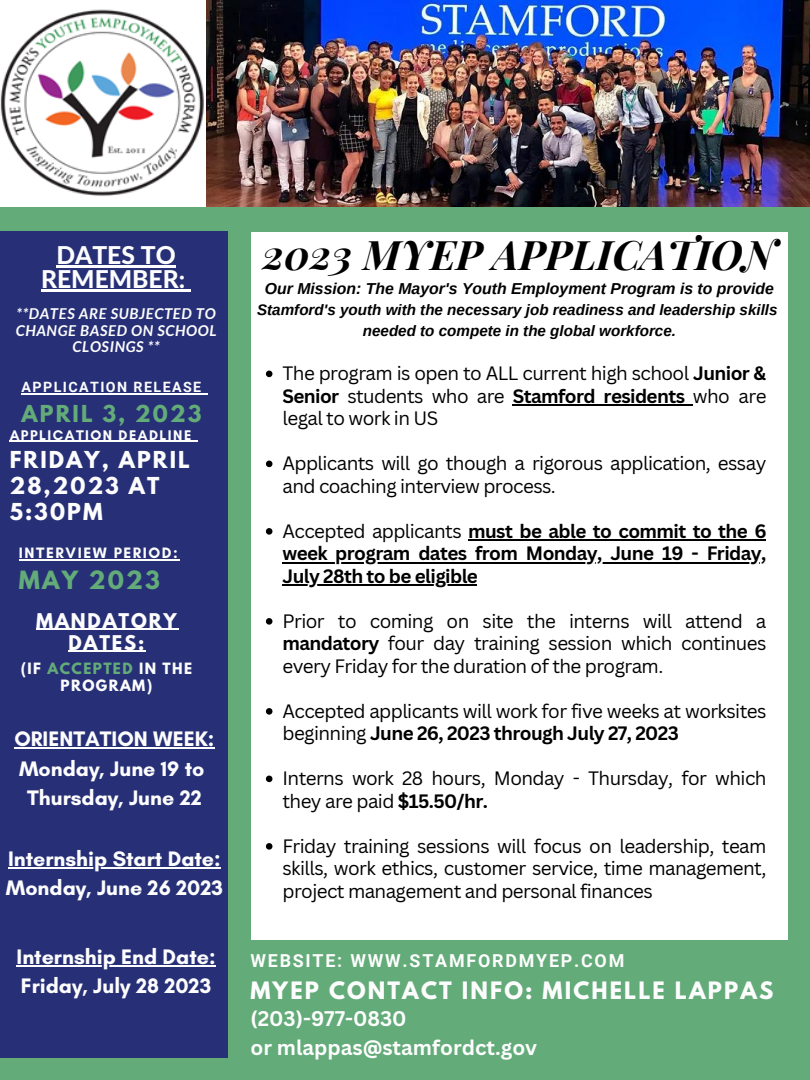
<style>
.page{position:relative;width:810px;height:1080px;background:#fff}
.page>*{position:absolute;margin:0;border:0;box-sizing:border-box;transform-origin:0 0}
.t1{font:italic 700 40.81px "Playfair Display";color:#000}
.t2{font:800 24.62px/24.4px "Lato Latin";color:#fdfdfd;text-align:center}
.t3{font:700 22.25px "League Spartan";letter-spacing:.1em;color:#63ab79}
.t4{font:700 21.38px/29.5px "Glacial Indifference";color:#fdfdfd}
.t5{font:700 21.25px "League Spartan";letter-spacing:.1em;color:#fdfdfd}
.t6{font:700 20.69px/25.8px "League Spartan";letter-spacing:.1em;color:#fdfdfd}
.t7{font:700 20.69px "League Spartan";letter-spacing:.1em;color:#63ab79}
.t8{font:700 20.62px/28.6px "Canva Sans";color:#fdfdfd}
.t9{font:18.88px/22.5px "Canva Sans";letter-spacing:-.03em;color:#000;text-align:justify}
.t10{font:700 18.88px/22.5px "Canva Sans";letter-spacing:-.03em;color:#000;text-align:justify}
.t11{font:700 18px/22px "League Spartan";letter-spacing:.1em;color:#fdfdfd;text-align:center}
.t12{font:700 17.88px "Roboto";letter-spacing:.1em;color:#fdfdfd}
.t13{font:italic 700 15.81px "Arimo";color:#000}
.t14{font:700 15.38px "Glacial Indifference";letter-spacing:.1em;color:#fdfdfd}
.t15{font:italic 700 15.19px/20.6px "Arimo";color:#000;text-align:center}
.t16{font:italic 700 14.94px/16.2px "Lato";letter-spacing:.045em;color:#fdfdfd;text-align:center}
.t17{font:700 14.25px "Glacial Indifference";letter-spacing:.1em;color:#fdfdfd}
.t18{font:700 14.25px "Roboto";letter-spacing:.1em;color:#fdfdfd}
.t19{font:700 13.81px/16.9px "League Spartan";letter-spacing:.1em;color:#fdfdfd;text-align:center}
.s1{color:#63ab79}
.s2{font-weight:700}
.s3{font-weight:400}
</style>
<div class="page">
<div style="left:0;top:213px;width:250px;height:867px;background:#63ab79"></div>
<div style="left:0;top:0;width:810px;height:231px;background:#63ab79"></div>
<img style="left:0;top:0;width:810px;height:206px">
<div style="left:0;top:231px;width:228px;height:849px;background:#273076"></div>
<svg style="left:266px;top:371px;width:6px;height:6px"></svg>
<hr style="left:513px;top:404px;width:180px;height:2px;background:#000">
<svg style="left:266px;top:461px;width:6px;height:6px"></svg>
<svg style="left:266px;top:528px;width:6px;height:7px"></svg>
<hr style="left:468px;top:539px;width:298px;height:2px;background:#000">
<hr style="left:283px;top:562px;width:64px;height:2px;background:#000">
<hr style="left:347px;top:562px;width:419px;height:2px;background:#000">
<hr style="left:283px;top:584px;width:194px;height:2px;background:#000">
<svg style="left:266px;top:618px;width:6px;height:7px"></svg>
<svg style="left:266px;top:708px;width:6px;height:7px"></svg>
<svg style="left:266px;top:776px;width:6px;height:6px"></svg>
<svg style="left:266px;top:843px;width:6px;height:7px"></svg>
<div style="left:788px;top:213px;width:22px;height:867px;background:#63ab79"></div>
<div style="left:0;top:1059px;width:810px;height:21px;background:#63ab79"></div>
<hr style="left:56px;top:265px;width:120px;height:2px;background:#fdfdfd">
<hr style="left:41px;top:290px;width:144px;height:2px;background:#fdfdfd">
<svg style="left:185px;top:290px;width:6px;height:2px"></svg>
<hr style="left:10px;top:440px;width:183px;height:2px;background:#fdfdfd">
<hr style="left:22px;top:393px;width:181px;height:2px;background:#fdfdfd">
<hr style="left:19px;top:559px;width:160px;height:1px;background:#fdfdfd">
<hr style="left:36px;top:629px;width:142px;height:1px;background:#fdfdfd">
<hr style="left:68px;top:651px;width:78px;height:1px;background:#fdfdfd">
<hr style="left:14px;top:747px;width:200px;height:2px;background:#fdfdfd">
<hr style="left:8px;top:867px;width:213px;height:2px;background:#fdfdfd">
<hr style="left:17px;top:965px;width:199px;height:2px;background:#fdfdfd">
<div style="left:229px;top:940px;width:581px;height:140px;background:#63ab79"></div>
<h2 class="t2" style="left:41px;top:244px;width:146px">DATES TO<br>REMEMBER:</h2>
<p class="t16" style="left:16px;top:306px;width:202px">**DATES ARE SUBJECTED TO<br>CHANGE BASED ON SCHOOL<br>CLOSINGS **</p>
<p class="t18" style="left:22px;top:379px;width:181px">APPLICATION RELEASE</p>
<p class="t7" style="left:22px;top:404px;width:181px">APRIL 3, 2023</p>
<p class="t17" style="left:10px;top:426px;width:183px">APPLICATION DEADLINE</p>
<p class="t6" style="left:10px;top:450px;width:182px">FRIDAY, APRIL<br>28,2023 AT<br>5:30PM</p>
<p class="t14" style="left:19px;top:543px;width:160px">INTERVIEW PERIOD:</p>
<p class="t3" style="left:19px;top:569px;width:143px">MAY 2023</p>
<p class="t11" style="left:36px;top:612px;width:142px">MANDATORY<br>DATES:</p>
<p class="t19" style="left:21px;top:662px;width:173px">(IF <span class="s1">ACCEPTED</span> IN THE<br>PROGRAM)</p>
<p class="t4" style="left:14px;top:724px;width:202px;text-align:center">ORIENTATION WEEK:<br>Monday, June 19 to<br>Thursday, June 22</p>
<p class="t4" style="left:6px;top:844px;width:219px">Internship Start Date:<br>Monday, June 26 2023</p>
<p class="t4" style="left:17px;top:941px;width:201px">Internship End Date:<br>Friday, July 28 2023</p>
<h1 class="t1" style="left:263px;top:226px;width:515px">2023 MYEP APPLICATION</h1>
<p class="t13" style="left:265px;top:280px;width:511px">Our Mission: The Mayor's Youth Employment Program is to provide</p>
<p class="t15" style="left:257px;top:299px;width:522px">Stamford's youth with the necessary job readiness and leadership skills needed to compete in the global workforce.</p>
<p class="t9" style="left:283px;top:362px;width:485px">The program is open to ALL current high school <span class="s2">Junior &amp; Senior</span> students who are <span class="s2">Stamford residents</span> who are legal to work in US</p>
<p class="t9" style="left:283px;top:452px;width:485px">Applicants will go though a rigorous application, essay and coaching interview process.</p>
<p class="t10" style="left:283px;top:519px;width:486px"><span class="s3">Accepted applicants</span> must be able to commit to the 6 week program dates from Monday, June 19 - Friday, July 28th to be eligible</p>
<p class="t9" style="left:283px;top:609px;width:485px">Prior to coming on site the interns will attend a <span class="s2">mandatory</span> four day training session which continues every Friday for the duration of the program.</p>
<p class="t9" style="left:283px;top:699px;width:485px">Accepted applicants will work for five weeks at worksites beginning <span class="s2">June 26, 2023 through July 27, 2023</span></p>
<p class="t9" style="left:283px;top:767px;width:486px">Interns work 28 hours, Monday - Thursday, for which they are paid <span class="s2">$15.50/hr.</span></p>
<p class="t9" style="left:283px;top:834px;width:486px">Friday training sessions will focus on leadership, team skills, work ethics, customer service, time management, project management and personal finances</p>
<p class="t12" style="left:250px;top:951px;width:375px">WEBSITE: WWW.STAMFORDMYEP.COM</p>
<p class="t5" style="left:250px;top:980px;width:524px">MYEP CONTACT INFO: MICHELLE LAPPAS</p>
<p class="t8" style="left:250px;top:1004px;width:288px">(203)-977-0830<br>or mlappas@stamfordct.gov</p>
</div>
